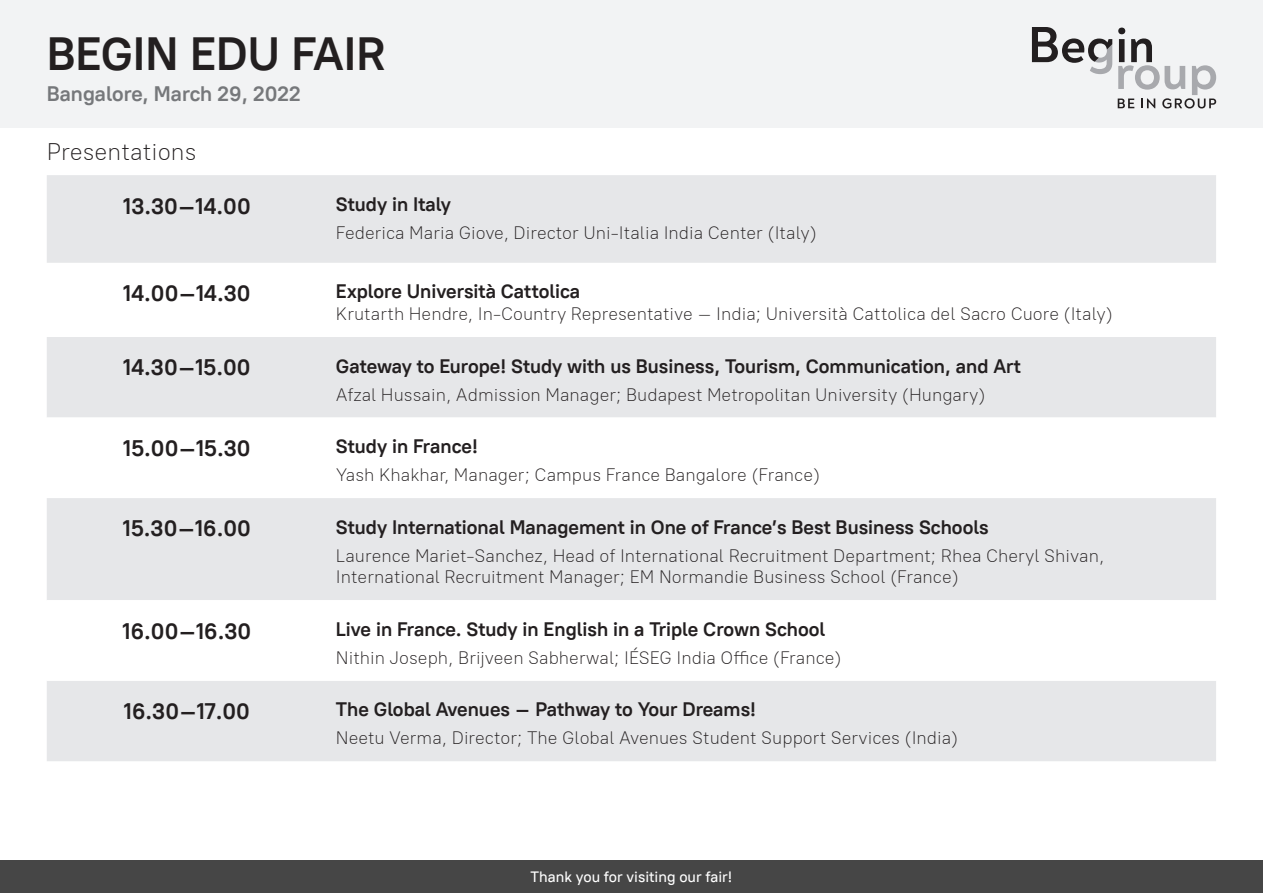
<style>
.page{position:relative;width:1263px;height:893px;background:#fff}
.page>*{position:absolute;margin:0;border:0;box-sizing:border-box;transform-origin:0 0}
.t1{font:700 46.5px "PT Root UI";color:#231f20}
.PRESENTATION{font:300 24px "PT Root UI";color:#231f20}
.TIME{font:700 22.5px "PT Root UI";color:#231f20}
.t2{font:700 21px "PT Root UI";color:#76787b}
.TASK{font:700 19.5px "PT Root UI";color:#231f20}
.NAME{font:300 18px/21.6px "PT Root UI";color:#231f20}
.TASK-2{font:300 18px "PT Root UI";color:#231f20}
.t3{font:500 15px "PT Root UI";color:#fff}
</style>
<div class="page">
<div style="left:0;top:0;width:1263px;height:128px;background:#f2f3f4"></div>
<svg style="left:1118px;top:28px;width:98px;height:80px"></svg>
<svg style="left:1032px;top:27px;width:80px;height:47px"></svg>
<div style="left:0;top:860px;width:1263px;height:33px;background:#464646"></div>
<div style="left:47px;top:175px;width:1169px;height:586px;background:#e6e7e9"></div>
<svg style="left:47px;top:263px;width:1169px;height:235px"></svg>
<svg style="left:47px;top:600px;width:1169px;height:81px"></svg>
<h1 class="t1" style="left:47px;top:24px;width:340px">BEGIN EDU FAIR</h1>
<p class="t2" style="left:47px;top:80px;width:255px">Bangalore, March 29, 2022</p>
<p class="PRESENTATION" style="left:47px;top:137px;width:151px">Presentations</p>
<p class="TIME" style="left:123px;top:191px;width:129px">13.30–14.00</p>
<p class="TASK" style="left:336px;top:191px;width:117px">Study in Italy</p>
<p class="NAME" style="left:336px;top:221px;width:482px">Federica Maria Giove, Director Uni-Italia India Center (Italy)</p>
<p class="TIME" style="left:124px;top:279px;width:128px">14.00–14.30</p>
<p class="TASK" style="left:336px;top:279px;width:246px">Explore Università Cattolica</p>
<p class="TASK-2" style="left:336px;top:302px;width:778px">Krutarth Hendre, In-Country Representative – India; Università Cattolica del Sacro Cuore (Italy)</p>
<p class="TIME" style="left:124px;top:353px;width:128px">14.30–15.00</p>
<p class="TASK" style="left:336px;top:353px;width:686px">Gateway to Europe! Study with us Business, Tourism, Communication, and Art</p>
<p class="NAME" style="left:336px;top:383px;width:651px">Afzal Hussain, Admission Manager; Budapest Metropolitan University (Hungary)</p>
<p class="TIME" style="left:124px;top:434px;width:128px">15.00–15.30</p>
<p class="TASK" style="left:336px;top:434px;width:143px">Study in France!</p>
<p class="NAME" style="left:336px;top:464px;width:486px">Yash Khakhar, Manager; Campus France Bangalore (France)</p>
<p class="TIME" style="left:123px;top:514px;width:129px">15.30–16.00</p>
<p class="TASK" style="left:336px;top:514px;width:654px">Study International Management in One of France’s Best Business Schools</p>
<p class="NAME" style="left:336px;top:544px;width:770px">Laurence Mariet-Sanchez, Head of International Recruitment Department; Rhea Cheryl Shivan,<br>International Recruitment Manager; EM Normandie Business School (France)</p>
<p class="TIME" style="left:123px;top:616px;width:130px">16.00–16.30</p>
<p class="TASK" style="left:336px;top:616px;width:491px">Live in France. Study in English in a Triple Crown School</p>
<p class="NAME" style="left:336px;top:646px;width:507px">Nithin Joseph, Brijveen Sabherwal; IÉSEG India Office (France)</p>
<p class="TIME" style="left:124px;top:697px;width:127px">16.30–17.00</p>
<p class="TASK" style="left:336px;top:697px;width:422px">The Global Avenues – Pathway to Your Dreams!</p>
<p class="NAME" style="left:336px;top:727px;width:624px">Neetu Verma, Director; The Global Avenues Student Support Services (India)</p>
<p class="t3" style="left:531px;top:867px;width:203px">Thank you for visiting our fair!</p>
</div>
